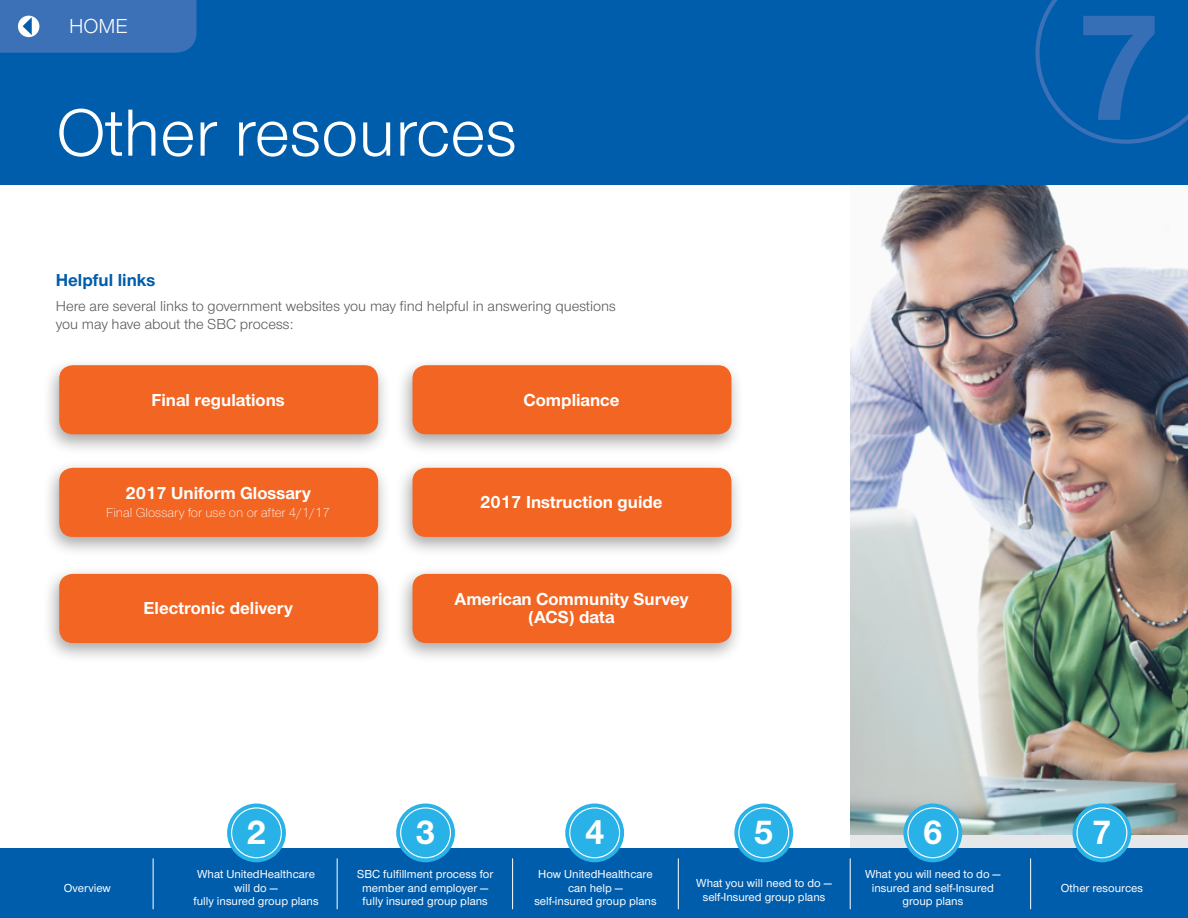
<style>
.page{position:relative;width:1188px;height:918px;background:#fff}
.page>*{position:absolute;margin:0;border:0;box-sizing:border-box;transform-origin:0 0}
.t1{font:700 156px "UHC Sans";color:#376fb7}
.t2{font:69px "UHC Sans";color:#fff}
.t3{font:700 34.95px "UHC Sans";color:#fff}
.t4{font:21px "UHC Sans";color:#fff}
.t5{font:700 18px/18px "UHC Sans";color:#fff;text-align:center}
.t6{font:700 18px "UHC Sans";color:#005dac}
.t7{font:15px/18px "UHC Sans";color:#58595b}
.t8{font:300 13.5px "UHC Sans";color:#fff}
.t9{font:500 12px/13.5px "UHC Sans";color:#fff;text-align:center}
</style>
<div class="page">
<img style="left:850px;top:185px;width:338px;height:649px">
<div style="left:0;top:0;width:1188px;height:185px;background:#005dac"></div>
<svg style="left:1035px;top:0;width:153px;height:144px"></svg>
<div style="left:0;top:0;width:197px;height:53px;background:#3c71b8"></div>
<div style="left:42px;top:356px;width:349px;height:99px;background:#000;opacity:.35"></div>
<div style="left:59px;top:365px;width:319px;height:69px;background:#f26522;border-radius:14px"></div>
<div style="left:42px;top:459px;width:349px;height:99px;background:#000;opacity:.35"></div>
<div style="left:59px;top:468px;width:319px;height:69px;background:#f26522;border-radius:14px"></div>
<div style="left:42px;top:565px;width:349px;height:99px;background:#000;opacity:.35"></div>
<div style="left:59px;top:574px;width:319px;height:69px;background:#f26522;border-radius:14px"></div>
<div style="left:396px;top:356px;width:348px;height:99px;background:#000;opacity:.35"></div>
<div style="left:412px;top:365px;width:319px;height:69px;background:#f26522;border-radius:14px"></div>
<div style="left:396px;top:459px;width:348px;height:99px;background:#000;opacity:.35"></div>
<div style="left:412px;top:468px;width:319px;height:69px;background:#f26522;border-radius:14px"></div>
<div style="left:396px;top:565px;width:348px;height:99px;background:#000;opacity:.35"></div>
<div style="left:412px;top:574px;width:319px;height:69px;background:#f26522;border-radius:14px"></div>
<div style="left:0;top:849px;width:1188px;height:69px;background:#005dac"></div>
<div style="left:227px;top:804px;width:59px;height:58px;background:#29b2e7;border-radius:50%"></div>
<div style="left:231px;top:807px;width:51px;height:51px;border:1px solid #fff;border-radius:50%"></div>
<div style="left:1073px;top:804px;width:58px;height:58px;background:#29b2e7;border-radius:50%"></div>
<div style="left:1076px;top:807px;width:51px;height:51px;border:1px solid #fff;border-radius:50%"></div>
<div style="left:903px;top:804px;width:59px;height:58px;background:#29b2e7;border-radius:50%"></div>
<div style="left:907px;top:807px;width:51px;height:51px;border:1px solid #fff;border-radius:50%"></div>
<div style="left:734px;top:804px;width:59px;height:58px;background:#29b2e7;border-radius:50%"></div>
<div style="left:738px;top:807px;width:51px;height:51px;border:1px solid #fff;border-radius:50%"></div>
<div style="left:565px;top:804px;width:59px;height:58px;background:#29b2e7;border-radius:50%"></div>
<div style="left:569px;top:807px;width:51px;height:51px;border:1px solid #fff;border-radius:50%"></div>
<div style="left:396px;top:804px;width:59px;height:58px;background:#29b2e7;border-radius:50%"></div>
<div style="left:400px;top:807px;width:51px;height:51px;border:1px solid #fff;border-radius:50%"></div>
<hr style="left:153px;top:859px;width:1px;height:50px;background:#fff">
<hr style="left:337px;top:859px;width:1px;height:50px;background:#fff">
<hr style="left:512px;top:859px;width:1px;height:50px;background:#fff">
<hr style="left:678px;top:859px;width:1px;height:50px;background:#fff">
<hr style="left:850px;top:859px;width:1px;height:50px;background:#fff">
<hr style="left:1030px;top:859px;width:1px;height:50px;background:#fff">
<h3 class="t4" style="left:69px;top:13px;width:60px">HOME</h3>
<h2 class="t2" style="left:56px;top:88px;width:462px">Other resources</h2>
<h3 class="t6" style="left:56px;top:268px;width:101px">Helpful links</h3>
<p class="t7" style="left:56px;top:296px;width:562px">Here are several links to government websites you may find helpful in answering questions you may have about the SBC process:</p>
<h3 class="t5" style="left:152px;top:390px;width:135px">Final regulations</h3>
<h3 class="t5" style="left:125px;top:484px;width:187px">2017 Uniform Glossary</h3>
<p class="t8" style="left:106px;top:504px;width:225px">Final Glossary for use on or after 4/1/17</p>
<h3 class="t5" style="left:144px;top:599px;width:151px">Electronic delivery</h3>
<h3 class="t5" style="left:524px;top:390px;width:97px">Compliance</h3>
<h3 class="t5" style="left:480px;top:493px;width:184px">2017 Instruction guide</h3>
<h3 class="t5" style="left:455px;top:590px;width:235px">American Community Survey (ACS) data</h3>
<h3 class="t3" style="left:246px;top:809px;width:21px">2</h3>
<h3 class="t3" style="left:416px;top:809px;width:21px">3</h3>
<h3 class="t3" style="left:585px;top:809px;width:21px">4</h3>
<h3 class="t3" style="left:754px;top:809px;width:21px">5</h3>
<h1 class="t1" style="left:1074px;top:-37px;width:91px">7</h1>
<h3 class="t3" style="left:923px;top:809px;width:21px">6</h3>
<h3 class="t3" style="left:1092px;top:809px;width:21px">7</h3>
<p class="t9" style="left:357px;top:867px;width:138px">SBC fulfillment process for member and employer — fully insured group plans</p>
<p class="t9" style="left:193px;top:867px;width:127px">What UnitedHealthcare will do —<br>fully insured group plans</p>
<p class="t9" style="left:534px;top:867px;width:124px">How UnitedHealthcare can help —<br>self-insured group plans</p>
<p class="t9" style="left:865px;top:867px;width:137px">What you will need to do — insured and self-Insured group plans</p>
<p class="t9" style="left:696px;top:876px;width:137px">What you will need to do — self-Insured group plans</p>
<p class="t9" style="left:64px;top:881px;width:48px">Overview</p>
<p class="t9" style="left:1061px;top:881px;width:84px">Other resources</p>
</div>
